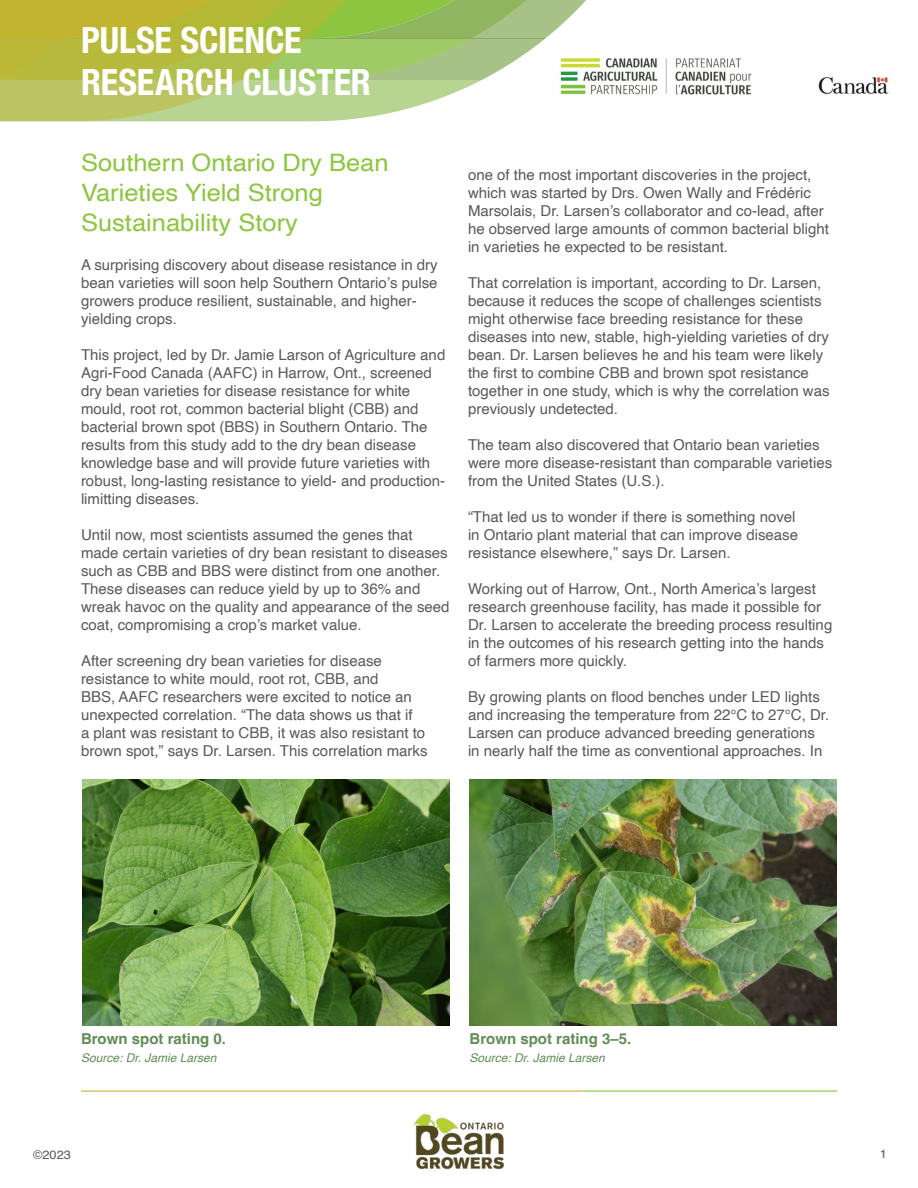
<style>
.page{position:relative;width:918px;height:1188px;background:#fff}
.page>*{position:absolute;margin:0;border:0;box-sizing:border-box;transform-origin:0 0}
.t1{font:700 condensed 36px/42px "Helvetica Neue";color:#fff}
.t2{font:24px/30px "Helvetica";color:#8cc640;scale:1.06 1}
.t3{font:15px/18px "Helvetica";color:#58595b}
.t4{font:700 15px "Helvetica";color:#608d55}
.t5{font:italic 12px "Helvetica";color:#608d55}
.t6{font:12px "Helvetica";color:#58595b;scale:1.06 1}
</style>
<div class="page">
<svg style="left:0;top:0;width:586px;height:121px;background:#b9c970"></svg>
<img style="left:559px;top:54px;width:330px;height:45px">
<hr style="left:81px;top:1090px;width:252px;height:2px;background:#c1b530">
<hr style="left:333px;top:1090px;width:252px;height:2px;background:#c1b530">
<hr style="left:585px;top:1090px;width:252px;height:2px;background:#8cc640">
<img style="left:414px;top:1114px;width:90px;height:56px">
<img style="left:82px;top:779px;width:368px;height:247px">
<img style="left:470px;top:779px;width:367px;height:247px">
<h1 class="t1" style="left:81px;top:17px;width:291px">PULSE SCIENCE<br>RESEARCH CLUSTER</h1>
<h2 class="t2" style="left:81px;top:148px;width:292px">Southern Ontario Dry Bean<br>Varieties Yield Strong<br>Sustainability Story</h2>
<p class="t3" style="left:81px;top:256px;width:358px">A surprising discovery about disease resistance in dry bean varieties will soon help Southern Ontario’s pulse growers produce resilient, sustainable, and higher&shy;yielding crops.</p>
<p class="t3" style="left:81px;top:346px;width:366px">This project, led by Dr. Jamie Larson of Agriculture and Agri-Food Canada (AAFC) in Harrow, Ont., screened dry bean varieties for disease resistance for white mould, root rot, common bacterial blight (CBB) and bacterial brown spot (BBS) in Southern Ontario. The results from this study add to the dry bean disease knowledge base and will provide future varieties with robust, long-lasting resistance to yield- and production&shy;limitting diseases.</p>
<p class="t3" style="left:81px;top:526px;width:370px">Until now, most scientists assumed the genes that made certain varieties of dry bean resistant to diseases such as CBB and BBS were distinct from one another.<br>These diseases can reduce yield by up to 36% and wreak havoc on the quality and appearance of the seed coat, compromising a crop’s market value.</p>
<p class="t3" style="left:81px;top:652px;width:348px">After screening dry bean varieties for disease resistance to white mould, root rot, CBB, and<br>BBS, AAFC researchers were excited to notice an unexpected correlation. “The data shows us that if<br>a plant was resistant to CBB, it was also resistant to brown spot,” says Dr. Larsen. This correlation marks</p>
<p class="t3" style="left:468px;top:166px;width:362px">one of the most important discoveries in the project, which was started by Drs. Owen Wally and Frédéric Marsolais, Dr. Larsen’s collaborator and co-lead, after he observed large amounts of common bacterial blight in varieties he expected to be resistant.</p>
<p class="t3" style="left:468px;top:274px;width:363px">That correlation is important, according to Dr. Larsen, because it reduces the scope of challenges scientists might otherwise face breeding resistance for these diseases into new, stable, high-yielding varieties of dry bean. Dr. Larsen believes he and his team were likely the first to combine CBB and brown spot resistance together in one study, which is why the correlation was previously undetected.</p>
<p class="t3" style="left:468px;top:436px;width:366px">The team also discovered that Ontario bean varieties were more disease-resistant than comparable varieties from the United States (U.S.).</p>
<p class="t3" style="left:468px;top:508px;width:332px">“That led us to wonder if there is something novel in Ontario plant material that can improve disease resistance elsewhere,” says Dr. Larsen.</p>
<p class="t3" style="left:468px;top:580px;width:366px">Working out of Harrow, Ont., North America’s largest research greenhouse facility, has made it possible for Dr. Larsen to accelerate the breeding process resulting in the outcomes of his research getting into the hands of farmers more quickly.</p>
<p class="t3" style="left:468px;top:688px;width:363px">By growing plants on flood benches under LED lights and increasing the temperature from 22°C to 27°C, Dr.<br>Larsen can produce advanced breeding generations in nearly half the time as conventional approaches. In</p>
<p class="t4" style="left:81px;top:1030px;width:147px">Brown spot rating 0.</p>
<p class="t5" style="left:81px;top:1048px;width:137px">Source: Dr. Jamie Larsen</p>
<p class="t4" style="left:470px;top:1030px;width:163px">Brown spot rating 3–5.</p>
<p class="t5" style="left:470px;top:1048px;width:137px">Source: Dr. Jamie Larsen</p>
<p class="t6" style="left:33px;top:1146px;width:37px">©2023</p>
<p class="t6" style="left:880px;top:1144px;width:8px">1</p>
</div>
